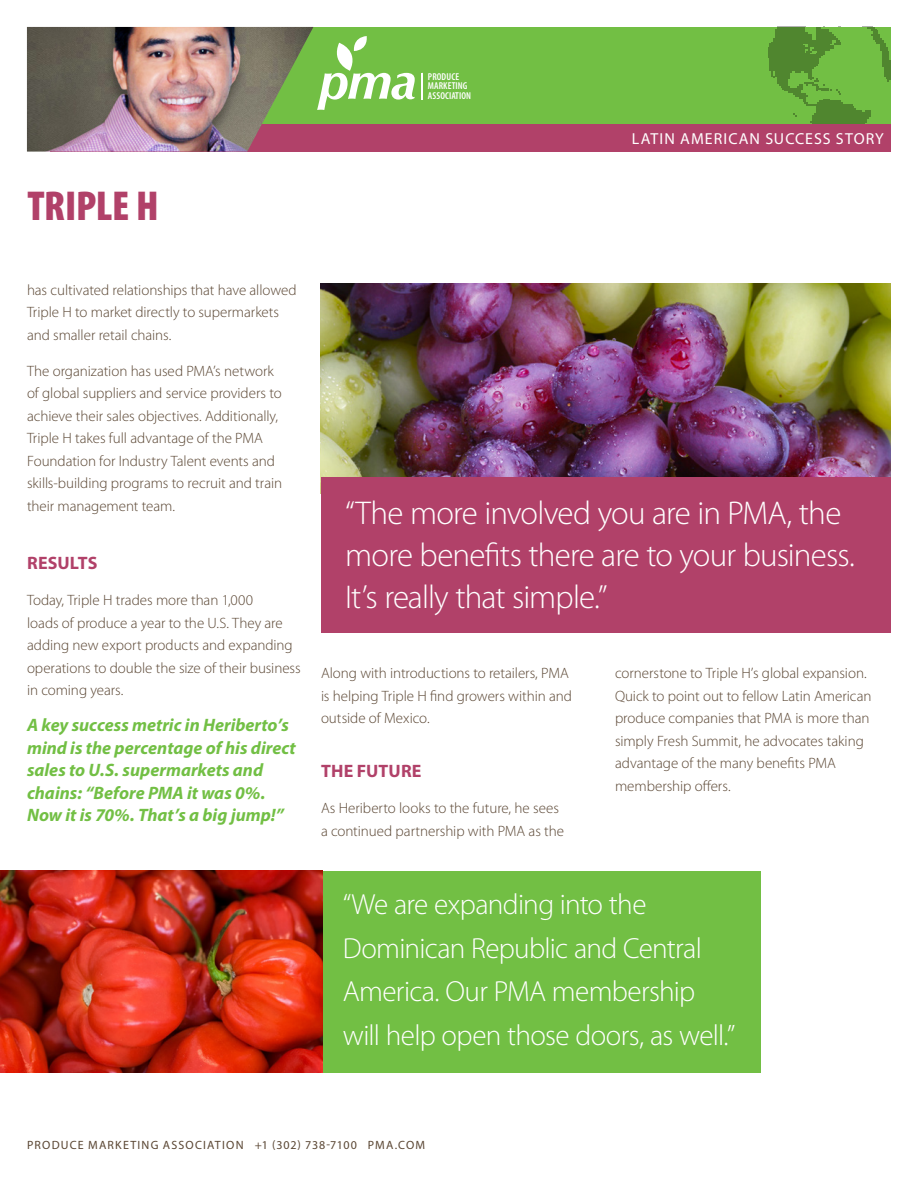
<style>
.page{position:relative;width:918px;height:1188px;background:#fff}
.page>*{position:absolute;margin:0;border:0;box-sizing:border-box;transform-origin:0 0}
.t1{font:900 condensed 42px "Myriad Pro";letter-spacing:-.005em;color:#b14169}
.t2{font:300 33px/42px "Myriad Pro";letter-spacing:-.025em;color:#fff}
.t3{font:300 29.1px/43.8px "Myriad Pro";letter-spacing:-.025em;color:#fff}
.t4{font:italic 700 18px/22.5px "Myriad Pro";color:#72bf44}
.t5{font:700 18px "Myriad Pro";letter-spacing:.01em;color:#b14169}
.t6{font:15.9px "Myriad Pro";letter-spacing:.065em;color:#fff}
.t7{font:300 15px/22.5px "Myriad Pro";letter-spacing:-.005em;color:#5a4633}
.t8{font:12px "Myriad Pro";letter-spacing:.1em;color:#5a4633}
.t9{font:600 condensed 10.05px/9.8px "Myriad Pro";letter-spacing:.01em;color:#fff}
</style>
<div class="page">
<div style="left:233px;top:27px;width:658px;height:124px;background:#72bf44"></div>
<svg style="left:768px;top:27px;width:123px;height:97px"></svg>
<div style="left:51px;top:124px;width:840px;height:28px;background:#b14169"></div>
<svg style="left:317px;top:36px;width:98px;height:74px"></svg>
<hr style="left:421px;top:73px;width:2px;height:26px;background:#fff">
<img style="left:321px;top:284px;width:570px;height:193px">
<div style="left:321px;top:477px;width:570px;height:156px;background:#b14169"></div>
<div style="left:51px;top:871px;width:710px;height:201px;background:#72bf44"></div>
<img style="left:0;top:871px;width:322px;height:201px">
<img style="left:27px;top:27px;width:286px;height:125px">
<h1 class="t1" style="left:27px;top:182px;width:133px">TRIPLE H</h1>
<p class="t9" style="left:428px;top:72px;width:45px">PRODUCE<br>MARKETING<br>ASSOCIATION</p>
<p class="t6" style="left:632px;top:129px;width:253px">LATIN AMERICAN SUCCESS STORY</p>
<p class="t7" style="left:27px;top:279px;width:271px">has cultivated relationships that have allowed<br>Triple H to market directly to supermarkets and smaller retail chains.</p>
<p class="t7" style="left:27px;top:360px;width:257px">The organization has used PMA’s network of global suppliers and service providers to achieve their sales objectives. Additionally, Triple H takes full advantage of the PMA Foundation for Industry Talent events and skills-building programs to recruit and train their management team.</p>
<p class="t5" style="left:27px;top:553px;width:72px">RESULTS</p>
<p class="t7" style="left:27px;top:589px;width:275px">Today, Triple H trades more than 1,000<br>loads of produce a year to the U.S. They are adding new export products and expanding operations to double the size of their business in coming years.</p>
<p class="t4" style="left:27px;top:713px;width:270px">A key success metric in Heriberto’s mind is the percentage of his direct sales to U.S. supermarkets and chains: “Before PMA it was 0%.<br>Now it is 70%. That’s a big jump!”</p>
<h2 class="t2" style="left:345px;top:492px;width:511px">“The more involved you are in PMA, the more benefits there are to your business.<br>It’s really that simple.”</h2>
<p class="t7" style="left:321px;top:662px;width:252px">Along with introductions to retailers, PMA is helping Triple H find growers within and outside of Mexico.</p>
<p class="t5" style="left:321px;top:761px;width:102px">THE FUTURE</p>
<p class="t7" style="left:321px;top:797px;width:245px">As Heriberto looks to the future, he sees a continued partnership with PMA as the</p>
<p class="t7" style="left:615px;top:662px;width:258px">cornerstone to Triple H’s global expansion.<br>Quick to point out to fellow Latin American produce companies that PMA is more than simply Fresh Summit, he advocates taking advantage of the many benefits PMA membership offers.</p>
<h3 class="t3" style="left:343px;top:883px;width:394px">“We are expanding into the<br>Dominican Republic and Central<br>America. Our PMA membership will help open those doors, as well.”</h3>
<p class="t8" style="left:27px;top:1138px;width:400px">PRODUCE MARKETING ASSOCIATION +1 (302) 738-7100 PMA.COM</p>
</div>
